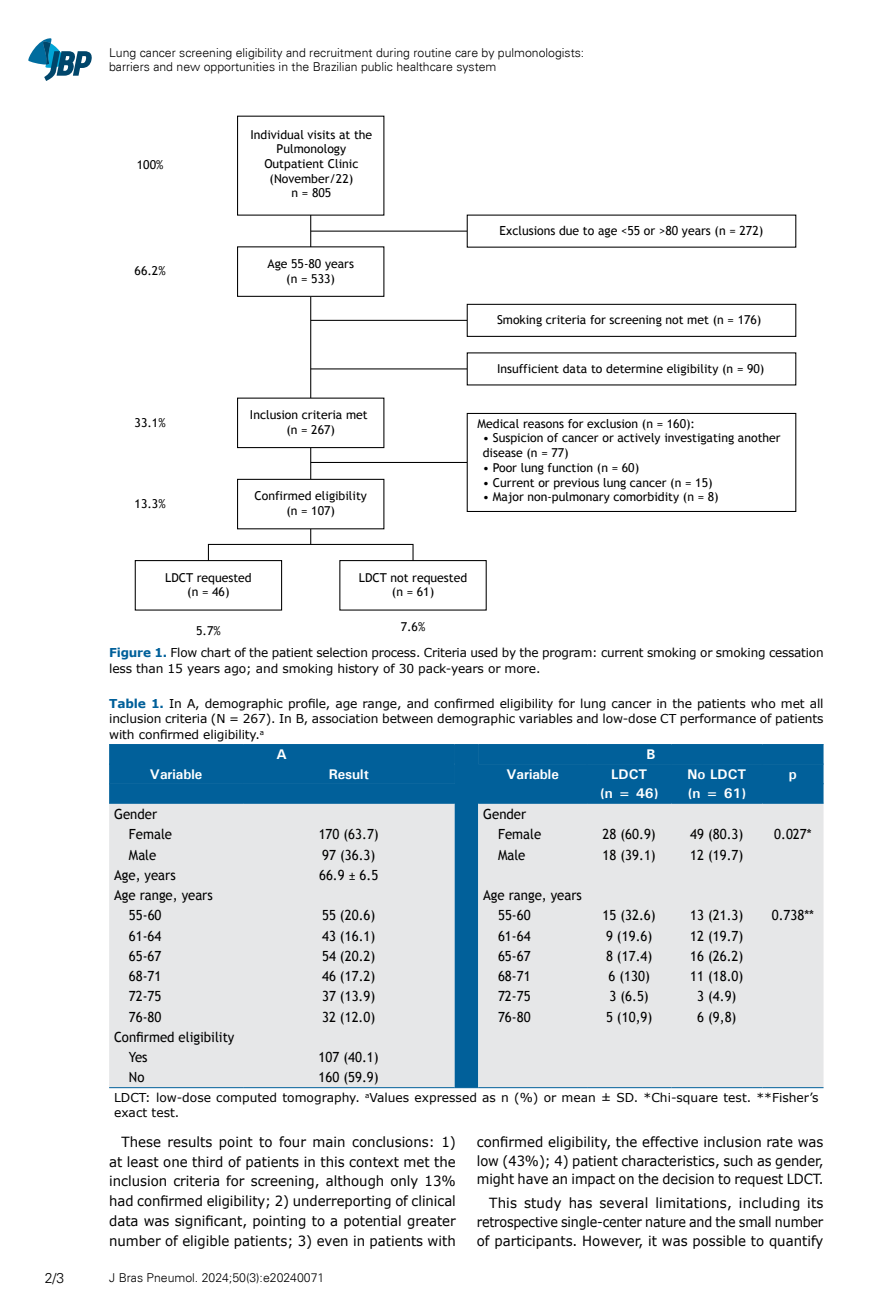
<style>
.page{position:relative;width:893px;height:1315px;background:#fff}
.page>*{position:absolute;margin:0;border:0;box-sizing:border-box;transform-origin:0 0}
.t1{font:14px/19.6px "Verdana";color:#000;text-align:justify;scale:.95 1}
.t2{font:14px/20.3px "Trebuchet MS";color:#000;scale:.94 1}
.t3{font:14px/18.7px "Verdana";color:#000;text-align:justify;scale:.96 1}
.t4{font:700 14px "Univers";color:#fff}
.t5{font:300 14px "Univers";color:#000}
.t6{font:12.6px "Trebuchet MS";color:#000}
.t7{font:12.25px/15.8px "Verdana";letter-spacing:-.01em;color:#000}
.t8{font:12.25px/14.7px "Trebuchet MS";color:#000;text-align:center}
.t9{font:300 12.25px/14.7px "Univers";color:#000}
.s1{font-weight:700;color:#01609a}
</style>
<div class="page">
<svg style="left:28px;top:38px;width:64px;height:43px"></svg>
<div style="left:109px;top:804px;width:714px;height:283px;background:#e6e7e8"></div>
<hr style="left:109px;top:1087px;width:134px;height:1px;background:#01609a">
<hr style="left:243px;top:1087px;width:211px;height:1px;background:#01609a">
<svg style="left:454px;top:1087px;width:24px;height:1px"></svg>
<hr style="left:478px;top:1087px;width:109px;height:1px;background:#01609a">
<hr style="left:587px;top:1087px;width:84px;height:1px;background:#01609a">
<hr style="left:671px;top:1087px;width:91px;height:1px;background:#01609a">
<hr style="left:762px;top:1087px;width:61px;height:1px;background:#01609a">
<div style="left:109px;top:744px;width:714px;height:60px;background:#01609a"></div>
<hr style="left:478px;top:803px;width:109px;height:1px;background:#01609a">
<hr style="left:587px;top:803px;width:84px;height:1px;background:#01609a">
<hr style="left:671px;top:803px;width:91px;height:1px;background:#01609a">
<hr style="left:762px;top:803px;width:61px;height:1px;background:#01609a">
<hr style="left:311px;top:231px;width:180px;height:1px;background:#000">
<hr style="left:311px;top:320px;width:180px;height:1px;background:#000">
<hr style="left:311px;top:462px;width:180px;height:1px;background:#000">
<hr style="left:310px;top:193px;width:1px;height:351px;background:#000">
<div style="left:238px;top:116px;width:146px;height:99px;background:#fff"></div>
<div style="left:238px;top:247px;width:146px;height:49px;background:#fff"></div>
<div style="left:237px;top:246px;width:147px;height:51px;border:1px solid #000"></div>
<div style="left:238px;top:398px;width:146px;height:49px;background:#fff"></div>
<div style="left:237px;top:397px;width:147px;height:51px;border:1px solid #000"></div>
<div style="left:238px;top:479px;width:146px;height:50px;background:#fff"></div>
<div style="left:237px;top:479px;width:147px;height:50px;border:1px solid #000"></div>
<div style="left:135px;top:560px;width:147px;height:50px;border:1px solid #000"></div>
<div style="left:467px;top:215px;width:329px;height:32px;background:#fff"></div>
<div style="left:467px;top:304px;width:329px;height:32px;background:#fff"></div>
<div style="left:467px;top:304px;width:329px;height:33px;border:1px solid #000"></div>
<div style="left:467px;top:413px;width:329px;height:98px;background:#fff"></div>
<div style="left:467px;top:413px;width:329px;height:99px;border:1px solid #000"></div>
<div style="left:208px;top:544px;width:206px;height:17px;border:1px solid #000"></div>
<hr style="left:311px;top:368px;width:180px;height:1px;background:#000">
<div style="left:467px;top:353px;width:329px;height:32px;background:#fff"></div>
<p class="t9" style="left:109px;top:45px;width:477px">Lung cancer screening eligibility and recruitment during routine care by pulmonologists: barriers and new opportunities in the Brazilian public healthcare system</p>
<p class="t8" style="left:137px;top:158px;width:28px">100%</p>
<p class="t8" style="left:135px;top:264px;width:33px">66.2%</p>
<p class="t8" style="left:135px;top:415px;width:33px">33.1%</p>
<p class="t8" style="left:135px;top:496px;width:33px">13.3%</p>
<p class="t8" style="left:250px;top:127px;width:123px">Individual visits at the<br>Pulmonology<br>Outpatient Clinic (November/22)<br>n = 805</p>
<p class="t8" style="left:267px;top:256px;width:88px">Age 55-80 years (n = 533)</p>
<p class="t8" style="left:250px;top:408px;width:119px">Inclusion criteria met (n = 267)</p>
<p class="t8" style="left:254px;top:489px;width:114px">Confirmed eligibility (n = 107)</p>
<p class="t6" style="left:500px;top:223px;width:265px">Exclusions due to age &lt;55 or &gt;80 years (n = 272)</p>
<p class="t8" style="left:497px;top:312px;width:266px">Smoking criteria for screening not met (n = 176)</p>
<p class="t8" style="left:497px;top:361px;width:269px">Insufficient data to determine eligibility (n = 90)</p>
<p class="t8" style="left:477px;top:416px;width:219px">Medical reasons for exclusion (n = 160):</p>
<p class="t8" style="left:483px;top:431px;width:299px;text-align:left">• Suspicion of cancer or actively investigating another disease (n = 77)</p>
<p class="t8" style="left:483px;top:460px;width:158px">• Poor lung function (n = 60)</p>
<p class="t8" style="left:483px;top:475px;width:231px">• Current or previous lung cancer (n = 15)</p>
<p class="t8" style="left:483px;top:490px;width:237px">• Major non-pulmonary comorbidity (n = 8)</p>
<p class="t8" style="left:165px;top:570px;width:88px">LDCT requested (n = 46)</p>
<p class="t8" style="left:359px;top:570px;width:110px">LDCT not requested (n = 61)</p>
<p class="t8" style="left:196px;top:624px;width:26px">5.7%</p>
<p class="t8" style="left:401px;top:619px;width:26px">7.6%</p>
<p class="t7" style="left:109px;top:645px;width:716px"><span class="s1">Figure 1.</span> Flow chart of the patient selection process. Criteria used by the program: current smoking or smoking cessation less than 15 years ago; and smoking history of 30 pack-years or more.</p>
<p class="t7" style="left:109px;top:695px;width:716px;text-align:justify"><span class="s1">Table 1.</span> In A, demographic profile, age range, and confirmed eligibility for lung cancer in the patients who met all inclusion criteria (N = 267). In B, association between demographic variables and low-dose CT performance of patients with confirmed eligibility.<sup>a</sup></p>
<p class="t4" style="left:277px;top:746px;width:12px">A</p>
<p class="t4" style="left:646px;top:746px;width:10px">B</p>
<p class="t4" style="left:150px;top:765px;width:54px">Variable</p>
<p class="t4" style="left:329px;top:765px;width:42px">Result</p>
<p class="t4" style="left:506px;top:765px;width:54px">Variable</p>
<p class="t4" style="left:611px;top:765px;width:38px">LDCT</p>
<p class="t4" style="left:687px;top:765px;width:61px">No LDCT</p>
<p class="t4" style="left:789px;top:765px;width:10px">p</p>
<p class="t4" style="left:600px;top:785px;width:60px">(n = 46)</p>
<p class="t4" style="left:688px;top:785px;width:60px">(n = 61)</p>
<p class="t2" style="left:114px;top:804px;width:47px">Gender</p>
<p class="t2" style="left:483px;top:804px;width:47px">Gender</p>
<p class="t2" style="left:129px;top:824px;width:47px">Female</p>
<p class="t2" style="left:319px;top:824px;width:65px">170 (63.7)</p>
<p class="t2" style="left:498px;top:824px;width:47px">Female</p>
<p class="t2" style="left:603px;top:824px;width:58px">28 (60.9)</p>
<p class="t2" style="left:690px;top:824px;width:58px">49 (80.3)</p>
<p class="t2" style="left:774px;top:824px;width:41px">0.027*</p>
<p class="t2" style="left:129px;top:844px;width:31px">Male</p>
<p class="t2" style="left:322px;top:844px;width:58px">97 (36.3)</p>
<p class="t2" style="left:498px;top:844px;width:31px">Male</p>
<p class="t2" style="left:603px;top:844px;width:58px">18 (39.1)</p>
<p class="t2" style="left:690px;top:844px;width:58px">12 (19.7)</p>
<p class="t2" style="left:114px;top:865px;width:67px">Age, years</p>
<p class="t2" style="left:319px;top:865px;width:64px">66.9 ± 6.5</p>
<p class="t2" style="left:114px;top:885px;width:107px">Age range, years</p>
<p class="t2" style="left:483px;top:885px;width:107px">Age range, years</p>
<p class="t2" style="left:129px;top:905px;width:36px">55-60</p>
<p class="t2" style="left:322px;top:905px;width:58px">55 (20.6)</p>
<p class="t2" style="left:498px;top:905px;width:36px">55-60</p>
<p class="t2" style="left:603px;top:905px;width:58px">15 (32.6)</p>
<p class="t2" style="left:690px;top:905px;width:58px">13 (21.3)</p>
<p class="t2" style="left:772px;top:905px;width:46px">0.738**</p>
<p class="t2" style="left:129px;top:925px;width:36px">61-64</p>
<p class="t2" style="left:322px;top:925px;width:58px">43 (16.1)</p>
<p class="t2" style="left:498px;top:925px;width:36px">61-64</p>
<p class="t2" style="left:606px;top:925px;width:51px">9 (19.6)</p>
<p class="t2" style="left:690px;top:925px;width:58px">12 (19.7)</p>
<p class="t2" style="left:129px;top:946px;width:36px">65-67</p>
<p class="t2" style="left:322px;top:946px;width:58px">54 (20.2)</p>
<p class="t2" style="left:498px;top:946px;width:36px">65-67</p>
<p class="t2" style="left:606px;top:946px;width:51px">8 (17.4)</p>
<p class="t2" style="left:690px;top:946px;width:58px">16 (26.2)</p>
<p class="t2" style="left:129px;top:966px;width:36px">68-71</p>
<p class="t2" style="left:322px;top:966px;width:58px">46 (17.2)</p>
<p class="t2" style="left:498px;top:966px;width:36px">68-71</p>
<p class="t2" style="left:608px;top:966px;width:46px">6 (130)</p>
<p class="t2" style="left:690px;top:966px;width:58px">11 (18.0)</p>
<p class="t2" style="left:129px;top:986px;width:36px">72-75</p>
<p class="t2" style="left:322px;top:986px;width:58px">37 (13.9)</p>
<p class="t2" style="left:498px;top:986px;width:36px">72-75</p>
<p class="t2" style="left:609px;top:986px;width:43px">3 (6.5)</p>
<p class="t2" style="left:697px;top:986px;width:43px">3 (4.9)</p>
<p class="t2" style="left:129px;top:1006px;width:36px">76-80</p>
<p class="t2" style="left:322px;top:1006px;width:58px">32 (12.0)</p>
<p class="t2" style="left:498px;top:1006px;width:36px">76-80</p>
<p class="t2" style="left:606px;top:1006px;width:51px">5 (10,9)</p>
<p class="t2" style="left:697px;top:1006px;width:43px">6 (9,8)</p>
<p class="t2" style="left:129px;top:1027px;width:114px;text-indent:-15px">Confirmed eligibility<br>Yes</p>
<p class="t2" style="left:319px;top:1047px;width:65px">107 (40.1)</p>
<p class="t2" style="left:129px;top:1067px;width:18px">No</p>
<p class="t2" style="left:319px;top:1067px;width:65px">160 (59.9)</p>
<p class="t7" style="left:114px;top:1090px;width:706px;line-height:14.7px">LDCT: low-dose computed tomography. <sup>a</sup>Values expressed as n (%) or mean ± SD. *Chi-square test. **Fisher’s exact test.</p>
<p class="t1" style="left:109px;top:1132px;width:366px;text-indent:12px">These results point to four main conclusions: 1) at least one third of patients in this context met the inclusion criteria for screening, although only 13% had confirmed eligibility; 2) underreporting of clinical data was significant, pointing to a potential greater number of eligible patients; 3) even in patients with</p>
<p class="t1" style="left:477px;top:1132px;width:367px;line-height:18.7px">confirmed eligibility, the effective inclusion rate was low (43%); 4) patient characteristics, such as gender, might have an impact on the decision to request LDCT.</p>
<p class="t3" style="left:477px;top:1193px;width:363px;text-indent:12px">This study has several limitations, including its retrospective single-center nature and the small number of participants. However, it was possible to quantify</p>
<p class="t5" style="left:45px;top:1269px;width:21px">2/3</p>
<p class="t9" style="left:109px;top:1270px;width:217px">J Bras Pneumol. 2024;50(3):e20240071</p>
</div>
